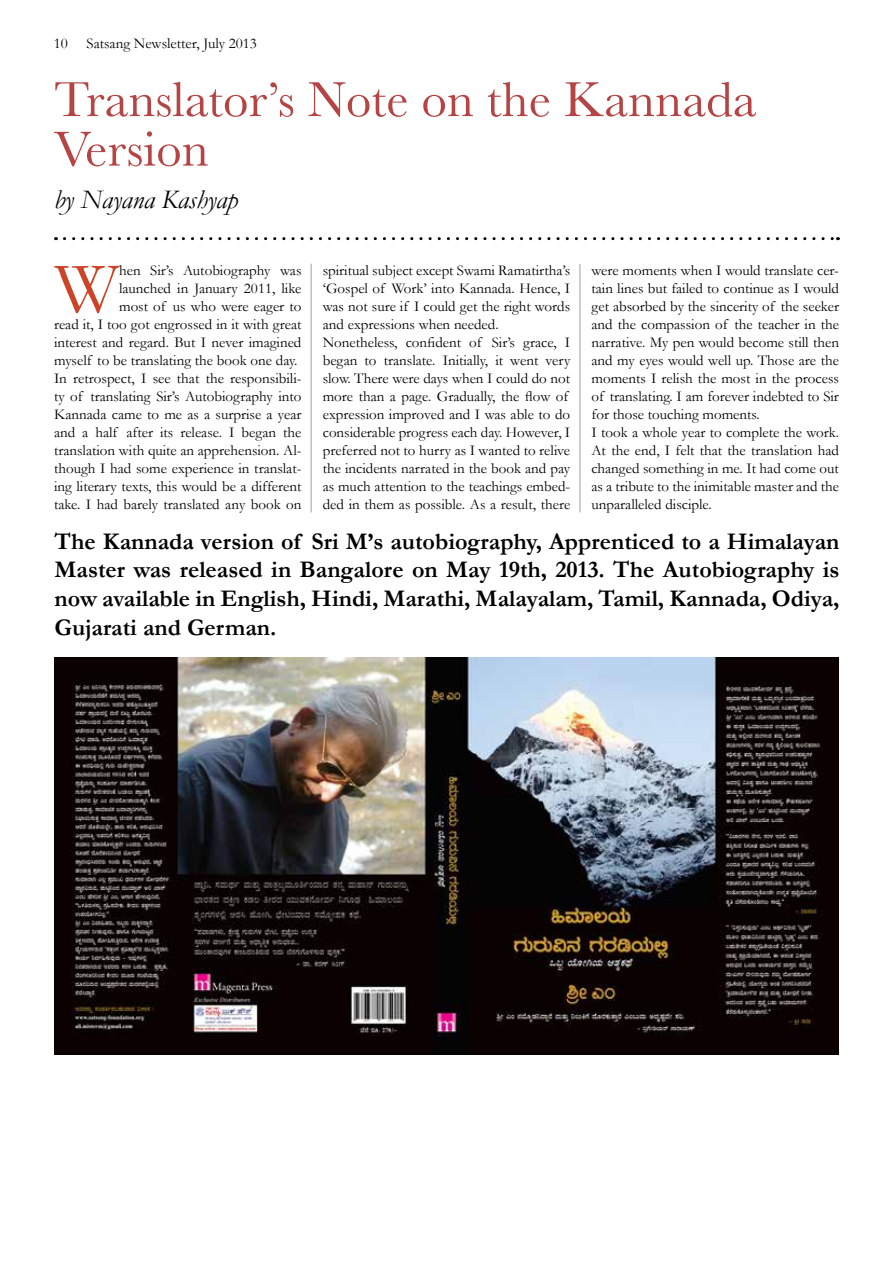
<style>
.page{position:relative;width:893px;height:1263px;background:#fff}
.page>*{position:absolute;margin:0;border:0;box-sizing:border-box;transform-origin:0 0}
.t1{font:72.75px "Garamond";color:#cd4327}
.t2{font:51px/49.5px "Baskerville";color:#b64445}
.t3{font:italic 27px "Garamond";color:#000}
.t4{font:700 24px/28.8px "Garamond";color:#000;text-align:justify}
.t5{font:15px/18px "Garamond";color:#000}
</style>
<div class="page">
<svg style="left:64px;top:237px;width:774px;height:3px"></svg>
<img style="left:54px;top:657px;width:785px;height:398px">
<hr style="left:310px;top:264px;width:2px;height:248px;background:#bcbec0">
<hr style="left:579px;top:264px;width:2px;height:248px;background:#bcbec0">
<p class="t5" style="left:54px;top:34px;width:205px">10 Satsang Newsletter, July 2013</p>
<h2 class="t2" style="left:54px;top:74px;width:704px">Translator’s Note on the Kannada<br>Version</h2>
<h3 class="t3" style="left:54px;top:183px;width:185px">by Nayana Kashyap</h3>
<p class="t5" style="left:54px;top:261px;width:249px;text-align:right">hen Sir’s Autobiography was<br>launched in January 2011, like<br>most of us who were eager to<br>read it, I too got engrossed in it with great interest and regard. But I never imagined myself to be translating the book one day.<br>In retrospect, I see that the responsibili&shy;ty of translating Sir’s Autobiography into Kannada came to me as a surprise a year and a half after its release. I began the translation with quite an apprehension. Al&shy;though I had some experience in translat&shy;ing literary texts, this would be a different take. I had barely translated any book on</p>
<p class="t5" style="left:323px;top:261px;width:249px">spiritual subject except Swami Ramatirtha’s ‘Gospel of Work’ into Kannada. Hence, I was not sure if I could get the right words and expressions when needed.<br>Nonetheless, confident of Sir’s grace, I began to translate. Initially, it went very slow. There were days when I could do not more than a page. Gradually, the flow of expression improved and I was able to do considerable progress each day. However, I preferred not to hurry as I wanted to relive the incidents narrated in the book and pay as much attention to the teachings embed&shy;ded in them as possible. As a result, there</p>
<p class="t5" style="left:591px;top:261px;width:249px">were moments when I would translate cer&shy;tain lines but failed to continue as I would get absorbed by the sincerity of the seeker and the compassion of the teacher in the narrative. My pen would become still then and my eyes would well up. Those are the moments I relish the most in the process of translating. I am forever indebted to Sir for those touching moments.<br>I took a whole year to complete the work.<br>At the end, I felt that the translation had changed something in me. It had come out as a tribute to the inimitable master and the unparalleled disciple.</p>
<h1 class="t1" style="left:55px;top:245px;width:66px">W</h1>
<p class="t4" style="left:55px;top:526px;width:786px">The Kannada version of Sri M’s autobiography, Apprenticed to a Himalayan Master was released in Bangalore on May 19th, 2013. The Autobiography is now available in English, Hindi, Marathi, Malayalam, Tamil, Kannada, Odiya, Gujarati and German.</p>
</div>
